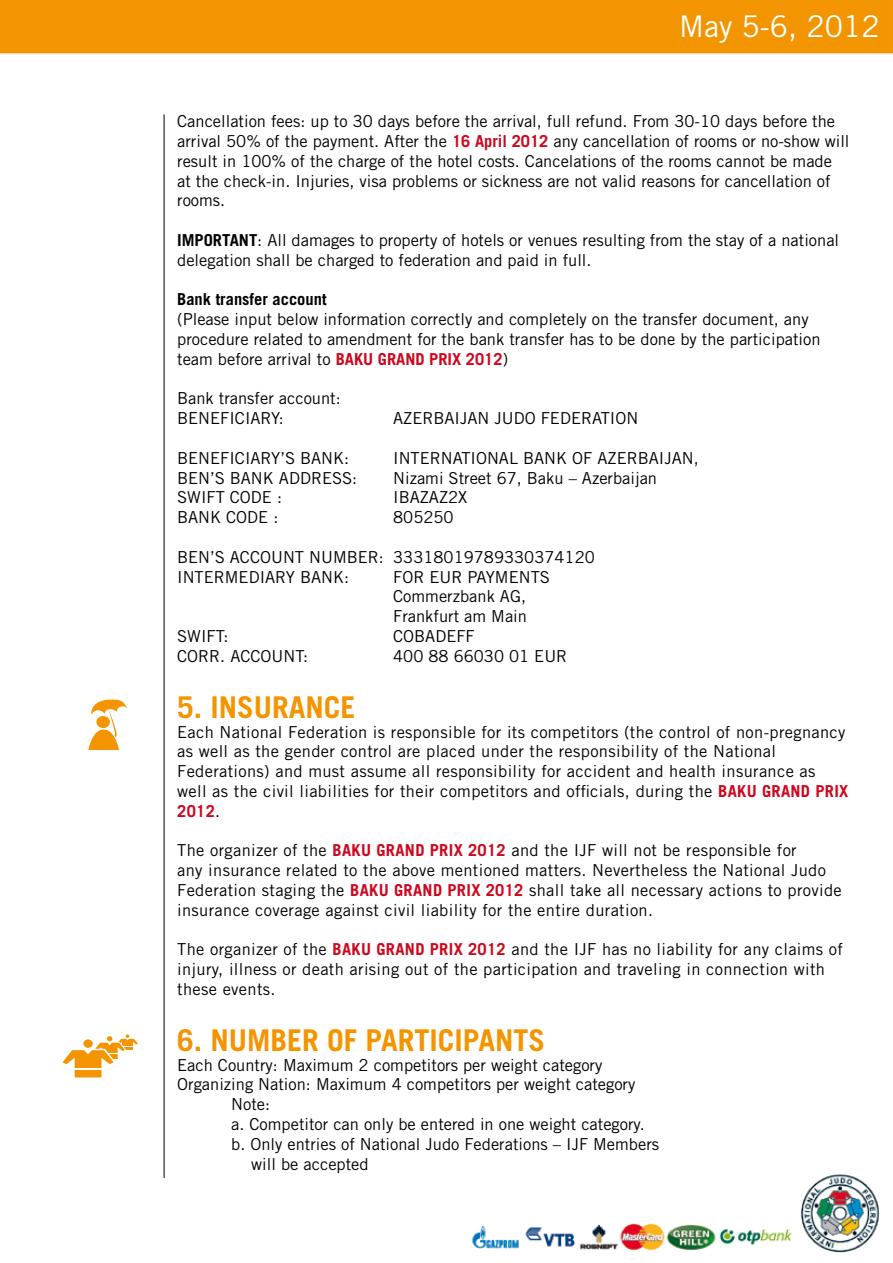
<style>
.page{position:relative;width:893px;height:1263px;background:#fff}
.page>*{position:absolute;margin:0;border:0;box-sizing:border-box;transform-origin:0 0}
.t1{font:700 30px "Trade Gothic";color:#f39400}
.t2{font:30px "Trade Gothic";color:#fff}
.t3{font:16.5px/19.8px "Trade Gothic";color:#000}
.t4{font:16.5px/19.8px "Trade Gothic";letter-spacing:.02em;color:#000}
.t5{font:700 16.5px "Trade Gothic";color:#000}
.s1{font-weight:700;color:#cd071e}
.s2{font-weight:700}
</style>
<div class="page">
<img style="left:0;top:0;width:893px;height:1253px">
<hr style="left:164px;top:114px;width:1px;height:1064px;background:#000">
<svg style="left:87px;top:699px;width:41px;height:52px"></svg>
<div style="left:96px;top:715px;width:14px;height:13px;background:#f39400;border-radius:50%"></div>
<div style="left:95px;top:715px;width:16px;height:14px;border:1px solid #fff;border-radius:50%"></div>
<svg style="left:60px;top:1034px;width:79px;height:45px"></svg>
<div style="left:83px;top:1039px;width:10px;height:9px;background:#f39400;border-radius:50%"></div>
<hr style="left:74px;top:1068px;width:28px;height:2px;background:#fff">
<h1 class="t2" style="left:679px;top:9px;width:202px">May 5-6, 2012</h1>
<p class="t3" style="left:177px;top:111px;width:674px">Cancellation fees: up to 30 days before the arrival, full refund. From 30-10 days before the arrival 50% of the payment. After the <span class="s1">16 April 2012</span> any cancellation of rooms or no-show will result in 100% of the charge of the hotel costs. Cancelations of the rooms cannot be made at the check-in. Injuries, visa problems or sickness are not valid reasons for cancellation of rooms.</p>
<p class="t3" style="left:177px;top:230px;width:663px"><span class="s2">IMPORTANT</span>: All damages to property of hotels or venues resulting from the stay of a national delegation shall be charged to federation and paid in full.</p>
<p class="t5" style="left:177px;top:289px;width:151px">Bank transfer account</p>
<p class="t3" style="left:177px;top:309px;width:645px">(Please input below information correctly and completely on the transfer document, any procedure related to amendment for the bank transfer has to be done by the participation team before arrival to <span class="s1">BAKU GRAND PRIX 2012</span>)</p>
<p class="t3" style="left:177px;top:388px;width:165px">Bank transfer account:<br>BENEFICIARY:</p>
<p class="t3" style="left:393px;top:408px;width:247px">AZERBAIJAN JUDO FEDERATION</p>
<p class="t3" style="left:177px;top:448px;width:174px">BENEFICIARY’S BANK:</p>
<p class="t3" style="left:393px;top:448px;width:307px">INTERNATIONAL BANK OF AZERBAIJAN,</p>
<p class="t3" style="left:177px;top:468px;width:182px">BEN’S BANK ADDRESS:</p>
<p class="t3" style="left:393px;top:468px;width:265px">Nizami Street 67, Baku – Azerbaijan</p>
<p class="t3" style="left:177px;top:487px;width:106px">SWIFT CODE :</p>
<p class="t3" style="left:393px;top:487px;width:76px">IBAZAZ2X</p>
<p class="t3" style="left:177px;top:507px;width:103px">BANK CODE :</p>
<p class="t3" style="left:393px;top:507px;width:62px">805250</p>
<p class="t3" style="left:177px;top:547px;width:419px">BEN’S ACCOUNT NUMBER: 33318019789330374120<br>INTERMEDIARY BANK:</p>
<p class="t3" style="left:393px;top:567px;width:158px">FOR EUR PAYMENTS<br>Commerzbank AG,<br>Frankfurt am Main</p>
<p class="t3" style="left:177px;top:626px;width:53px">SWIFT:</p>
<p class="t3" style="left:393px;top:626px;width:83px">COBADEFF</p>
<p class="t3" style="left:177px;top:646px;width:132px">CORR. ACCOUNT:</p>
<p class="t3" style="left:393px;top:646px;width:176px">400 88 66030 01 EUR</p>
<h1 class="t1" style="left:177px;top:688px;width:180px">5. INSURANCE</h1>
<p class="t4" style="left:177px;top:721px;width:673px">Each National Federation is responsible for its competitors (the control of non-pregnancy as well as the gender control are placed under the responsibility of the National Federations) and must assume all responsibility for accident and health insurance as well as the civil liabilities for their competitors and officials, during the <span class="s1">BAKU GRAND PRIX 2012</span>.</p>
<p class="t4" style="left:177px;top:840px;width:666px">The organizer of the <span class="s1">BAKU GRAND PRIX 2012</span> and the IJF will not be responsible for<br>any insurance related to the above mentioned matters. Nevertheless the National Judo Federation staging the <span class="s1">BAKU GRAND PRIX 2012</span> shall take all necessary actions to provide insurance coverage against civil liability for the entire duration.</p>
<p class="t4" style="left:177px;top:939px;width:667px">The organizer of the <span class="s1">BAKU GRAND PRIX 2012</span> and the IJF has no liability for any claims of injury, illness or death arising out of the participation and traveling in connection with these events.</p>
<h1 class="t1" style="left:177px;top:1021px;width:369px">6. NUMBER OF PARTICIPANTS</h1>
<p class="t3" style="left:177px;top:1054px;width:427px">Each Country: Maximum 2 competitors per weight category</p>
<p class="t3" style="left:177px;top:1074px;width:460px">Organizing Nation: Maximum 4 competitors per weight category</p>
<p class="t3" style="left:231px;top:1094px;width:40px">Note:</p>
<p class="t3" style="left:231px;top:1114px;width:415px">a. Competitor can only be entered in one weight category.</p>
<p class="t3" style="left:231px;top:1134px;width:429px">b. Only entries of National Judo Federations – IJF Members</p>
<p class="t3" style="left:251px;top:1153px;width:119px">will be accepted</p>
</div>
